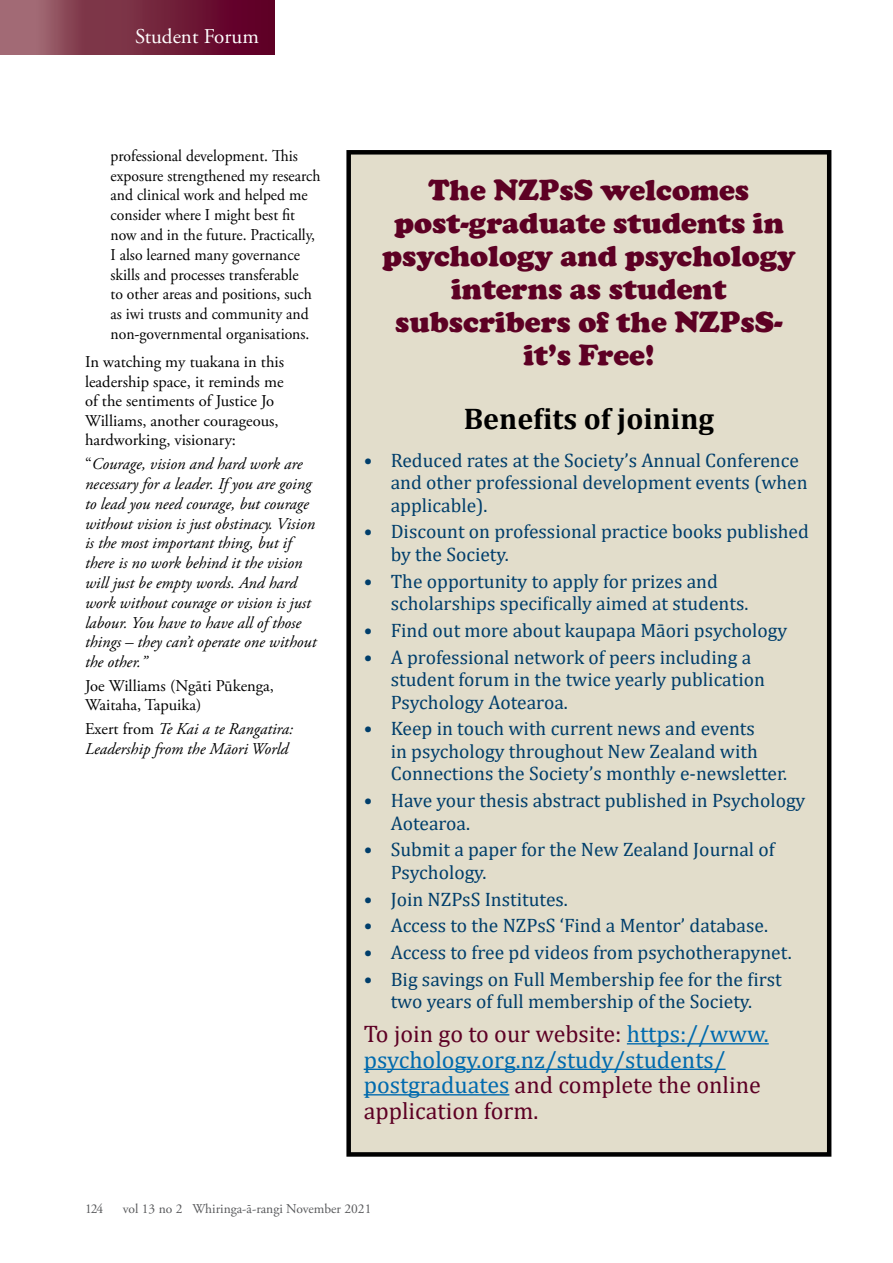
<style>
.page{position:relative;width:893px;height:1263px;background:#fff}
.page>*{position:absolute;margin:0;border:0;box-sizing:border-box;transform-origin:0 0}
.t1{font:900 30px/33px "Cooper";color:#5d0024;text-align:center}
.t2{font:700 30px "Cambria";color:#000}
.t3{font:24px/25.5px "Cambria";color:#006aae}
.t4{font:21px "Adobe Garamond Pro";color:#fff}
.t5{font:19.5px/22.5px "Cambria";color:#003e6b}
.t6{font:italic 16.5px/19.8px "Adobe Garamond Pro";color:#000}
.t7{font:16.5px/19.8px "Adobe Garamond Pro";color:#000;scale:.95 1}
.t8{font:16.5px/19.5px "Adobe Garamond Pro";color:#000}
.t9{font:13.5px "Adobe Garamond Pro";color:#58595b}
.s1{font-style:normal}
.s2{color:#5d0024}
</style>
<div class="page">
<svg style="left:0;top:0;width:275px;height:54px"></svg>
<div style="left:349px;top:152px;width:480px;height:1002px;background:#e2ddcb"></div>
<hr style="left:627px;top:1043px;width:142px;height:1px;background:#006aae">
<hr style="left:364px;top:1069px;width:362px;height:1px;background:#006aae">
<hr style="left:364px;top:1094px;width:145px;height:1px;background:#006aae">
<div style="left:346px;top:150px;width:485px;height:1007px;border:4px solid #000"></div>
<p class="t4" style="left:135px;top:23px;width:125px">Student Forum</p>
<p class="t7" style="left:111px;top:146px;width:223px">professional development. This exposure strengthened my research and clinical work and helped me consider where I might best fit now and in the future. Practically, I also learned many governance skills and processes transferable<br>to other areas and positions, such as iwi trusts and community and non-governmental organisations.</p>
<p class="t8" style="left:85px;top:353px;width:201px">In watching my tuakana in this leadership space, it reminds me of the sentiments of Justice Jo<br>Williams, another courageous, hardworking, visionary:</p>
<p class="t6" style="left:85px;top:454px;width:233px"><span class="s1">“</span>Courage, vision and hard work are necessary for a leader. If you are going to lead you need courage, but courage without vision is just obstinacy. Vision is the most important thing, but if there is no work behind it the vision will just be empty words. And hard work without courage or vision is just labour. You have to have all of those things – they can’t operate one without the other.”</p>
<p class="t8" style="left:85px;top:676px;width:191px">Joe Williams (Ngāti Pūkenga,<br>Waitaha, Tapuika)</p>
<p class="t6" style="left:85px;top:720px;width:210px"><span class="s1">Exert from</span> Te Kai a te Rangatira:<br>Leadership from the Māori World</p>
<h1 class="t1" style="left:382px;top:174px;width:415px">The NZPsS welcomes post-graduate students in psychology and psychology interns as student subscribers of the NZPsS&shy;it’s Free!</h1>
<h1 class="t2" style="left:464px;top:398px;width:252px">Benefits of joining</h1>
<p class="t5" style="left:391px;top:448px;width:418px;text-indent:-27px">• Reduced rates at the Society’s Annual Conference and other professional development events (when applicable).</p>
<p class="t5" style="left:391px;top:520px;width:420px;text-indent:-27px">• Discount on professional practice books published by the Society.</p>
<p class="t5" style="left:391px;top:569px;width:359px;text-indent:-27px">• The opportunity to apply for prizes and scholarships specifically aimed at students.</p>
<p class="t5" style="left:364px;top:619px;width:425px">• Find out more about kaupapa Māori psychology</p>
<p class="t5" style="left:391px;top:645px;width:376px;text-indent:-27px">• A professional network of peers including a student forum in the twice yearly publication<br>Psychology Aotearoa.</p>
<p class="t5" style="left:391px;top:717px;width:398px;text-indent:-27px">• Keep in touch with current news and events<br>in psychology throughout New Zealand with<br>Connections the Society’s monthly e-newsletter.</p>
<p class="t5" style="left:391px;top:789px;width:416px;text-indent:-27px">• Have your thesis abstract published in Psychology<br>Aotearoa.</p>
<p class="t5" style="left:391px;top:838px;width:385px;text-indent:-27px">• Submit a paper for the New Zealand Journal of<br>Psychology.</p>
<p class="t5" style="left:364px;top:888px;width:206px">• Join NZPsS Institutes.</p>
<p class="t5" style="left:364px;top:914px;width:406px">• Access to the NZPsS ‘Find a Mentor’ database.</p>
<p class="t5" style="left:364px;top:941px;width:429px">• Access to free pd videos from psychotherapynet.</p>
<p class="t5" style="left:364px;top:968px;width:420px;text-align:center">• Big savings on Full Membership fee for the first two years of full membership of the Society.</p>
<p class="t3" style="left:364px;top:1021px;width:407px"><span class="s2">To join go to our website:</span> https://www. psychology.org.nz/study/students/ postgraduates <span class="s2">and complete the online application form.</span></p>
<p class="t9" style="left:85px;top:1200px;width:20px">124</p>
<p class="t9" style="left:123px;top:1200px;width:250px">vol 13 no 2 Whiringa-ā-rangi November 2021</p>
</div>
